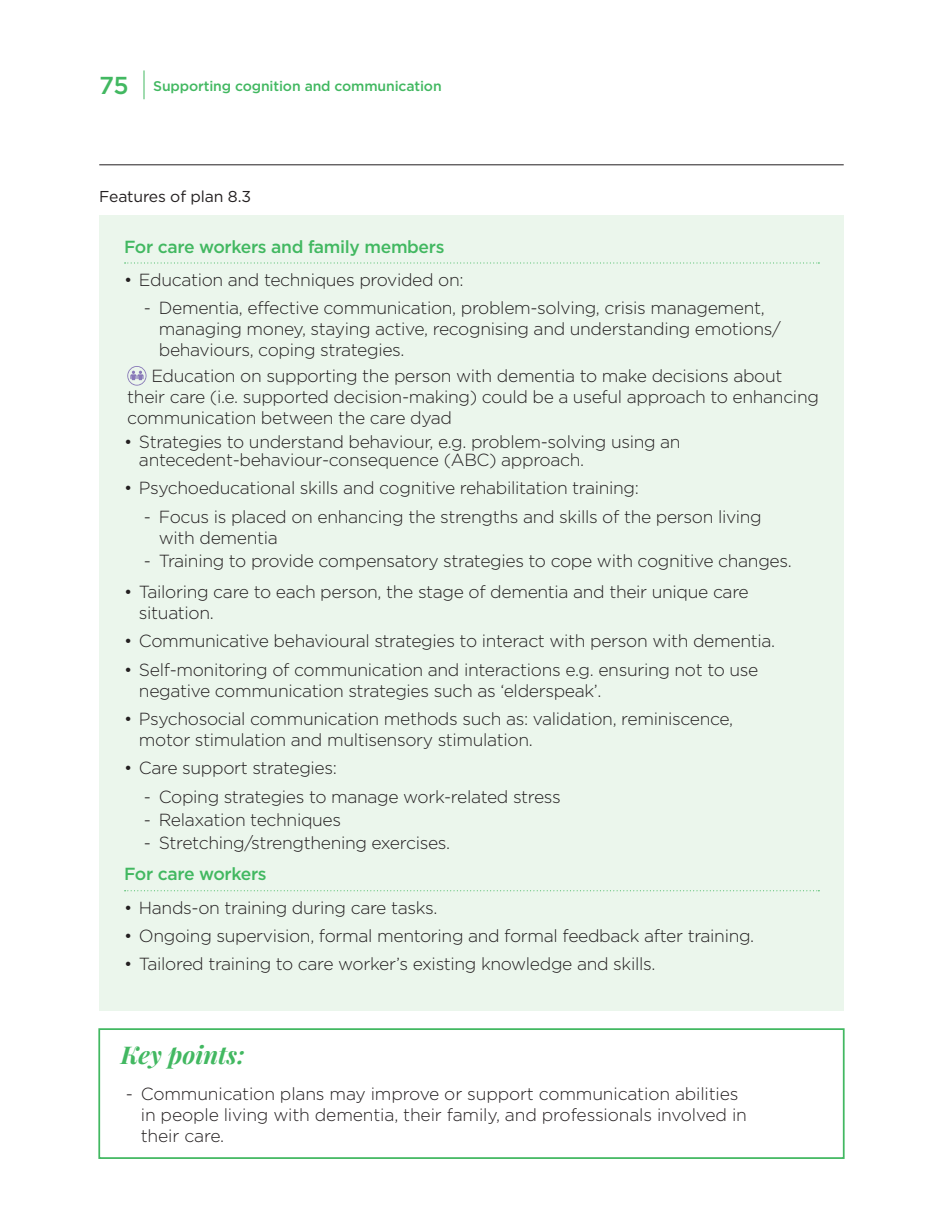
<style>
.page{position:relative;width:943px;height:1221px;background:#fff}
.page>*{position:absolute;margin:0;border:0;box-sizing:border-box;transform-origin:0 0}
.Key_Points_header{font:italic 700 24.5px "Playfair Display";color:#42b861}
.Table_Bullets_dash{font:300 17.5px/21px "Gotham HTF";letter-spacing:-.02em;color:#231f20}
.H4_Green{font:500 17.5px "Gotham HTF";letter-spacing:-.02em;color:#42b861}
.Table_heading_style{font:15.75px "Gotham HTF";letter-spacing:-.01em;color:#231f20}
.t1{font:500 14px "Gotham HTF";letter-spacing:-.01em;color:#42b861}
.s1{font-size:24.5px}
</style>
<div class="page">
<svg style="left:144px;top:70px;width:1px;height:29px"></svg>
<div style="left:98px;top:1028px;width:746px;height:130px;border:2px solid #42b861"></div>
<div style="left:99px;top:215px;width:744px;height:794px;background:#ebf6ec"></div>
<svg style="left:125px;top:262px;width:694px;height:1px"></svg>
<svg style="left:125px;top:890px;width:694px;height:1px"></svg>
<svg style="left:127px;top:366px;width:19px;height:19px"></svg>
<hr style="left:99px;top:164px;width:744px;height:1px;background:#231f20">
<p class="t1" style="left:99px;top:78px;width:344px"><span class="s1">75</span> Supporting cognition and communication</p>
<p class="Table_heading_style" style="left:99px;top:187px;width:153px">Features of plan 8.3</p>
<p class="H4_Green" style="left:124px;top:236px;width:322px">For care workers and family members</p>
<p class="Table_Bullets_dash" style="left:124px;top:269px;width:341px">• Education and techniques provided on:</p>
<p class="Table_Bullets_dash" style="left:159px;top:297px;width:623px;text-indent:-15px">- Dementia, effective communication, problem-solving, crisis management, managing money, staying active, recognising and understanding emotions/ behaviours, coping strategies.</p>
<p class="Table_Bullets_dash" style="left:127px;top:365px;width:693px;text-indent:24px">Education on supporting the person with dementia to make decisions about their care (i.e. supported decision-making) could be a useful approach to enhancing communication between the care dyad</p>
<p class="Table_Bullets_dash" style="left:139px;top:432px;width:543px;line-height:18.4px;text-indent:-15px">• Strategies to understand behaviour, e.g. problem-solving using an antecedent-behaviour-consequence (ABC) approach.</p>
<p class="Table_Bullets_dash" style="left:124px;top:477px;width:516px">• Psychoeducational skills and cognitive rehabilitation training:</p>
<p class="Table_Bullets_dash" style="left:159px;top:505px;width:604px;text-indent:-15px">- Focus is placed on enhancing the strengths and skills of the person living with dementia</p>
<p class="Table_Bullets_dash" style="left:144px;top:550px;width:649px">- Training to provide compensatory strategies to cope with cognitive changes.</p>
<p class="Table_Bullets_dash" style="left:139px;top:581px;width:611px;text-indent:-15px">• Tailoring care to each person, the stage of dementia and their unique care situation.</p>
<p class="Table_Bullets_dash" style="left:124px;top:630px;width:652px">• Communicative behavioural strategies to interact with person with dementia.</p>
<p class="Table_Bullets_dash" style="left:139px;top:658px;width:621px;text-indent:-15px">• Self-monitoring of communication and interactions e.g. ensuring not to use negative communication strategies such as ‘elderspeak’.</p>
<p class="Table_Bullets_dash" style="left:139px;top:708px;width:595px;text-indent:-15px">• Psychosocial communication methods such as: validation, reminiscence, motor stimulation and multisensory stimulation.</p>
<p class="Table_Bullets_dash" style="left:124px;top:757px;width:214px">• Care support strategies:</p>
<p class="Table_Bullets_dash" style="left:144px;top:785px;width:418px">- Coping strategies to manage work-related stress</p>
<p class="Table_Bullets_dash" style="left:144px;top:809px;width:199px">- Relaxation techniques</p>
<p class="Table_Bullets_dash" style="left:144px;top:832px;width:308px">- Stretching/strengthening exercises.</p>
<p class="H4_Green" style="left:124px;top:864px;width:144px">For care workers</p>
<p class="Table_Bullets_dash" style="left:124px;top:896px;width:315px">• Hands-on training during care tasks.</p>
<p class="Table_Bullets_dash" style="left:124px;top:925px;width:631px">• Ongoing supervision, formal mentoring and formal feedback after training.</p>
<p class="Table_Bullets_dash" style="left:124px;top:953px;width:533px">• Tailored training to care worker’s existing knowledge and skills.</p>
<p class="Key_Points_header" style="left:121px;top:1035px;width:125px">Key points:</p>
<p class="Table_Bullets_dash" style="left:141px;top:1083px;width:607px;text-indent:-15px">- Communication plans may improve or support communication abilities in people living with dementia, their family, and professionals involved in their care.</p>
</div>
